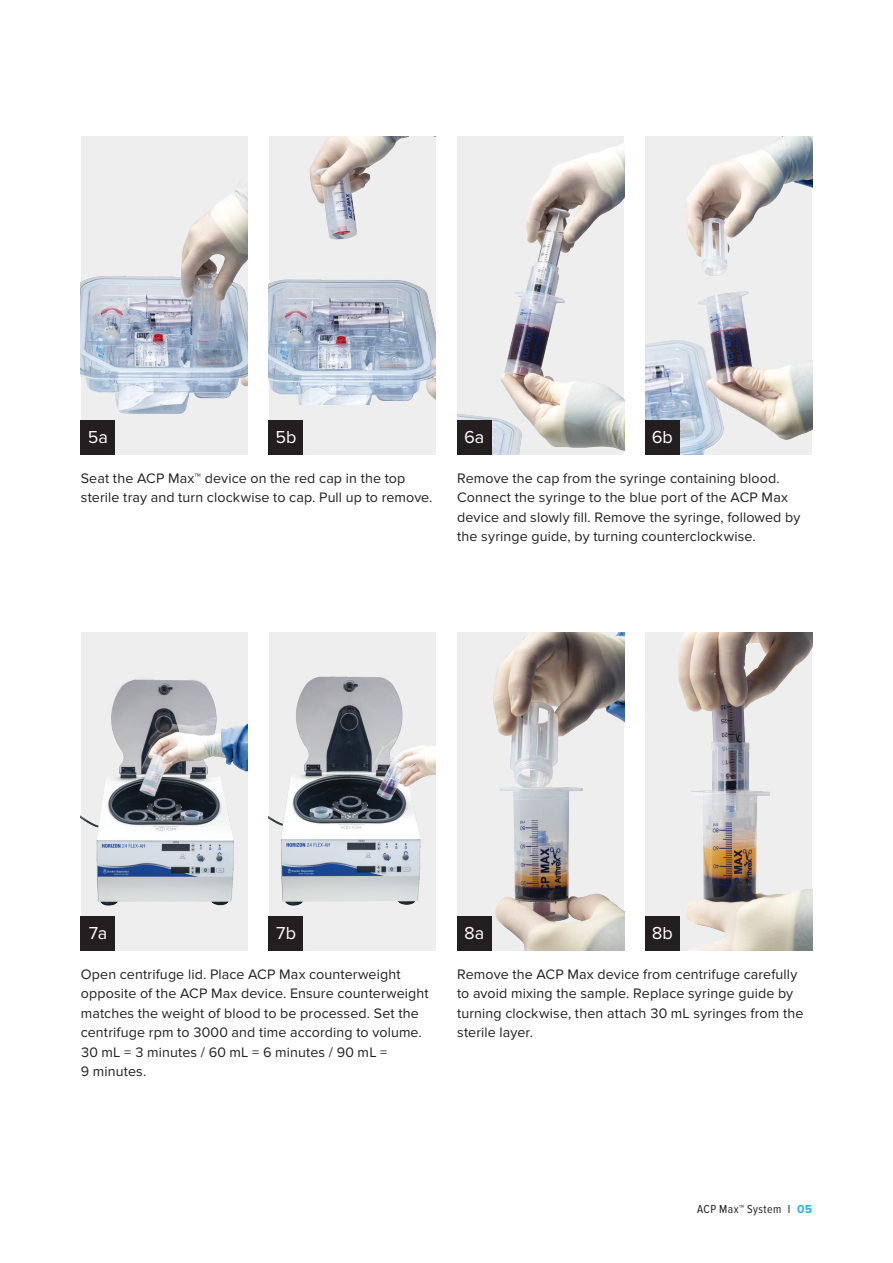
<style>
.page{position:relative;width:893px;height:1263px;background:#fff}
.page>*{position:absolute;margin:0;border:0;box-sizing:border-box;transform-origin:0 0}
.Step_number{font:18px "Proxima Nova";letter-spacing:-.005em;color:#fff}
._07_Running_Text{font:14.25px/19.5px "Proxima Nova";letter-spacing:.01em;color:#231f20}
.t1{font:12px "Proxima Nova Cond";letter-spacing:.035em;color:#231f20}
.s1{font-family:"Proxima Nova";font-weight:700;color:#26b1e6}
</style>
<div class="page">
<div style="left:81px;top:136px;width:167px;height:318px;background:#eeeeef"></div>
<img style="left:81px;top:183px;width:167px;height:231px">
<div style="left:81px;top:632px;width:167px;height:318px;background:#eeeeef"></div>
<img style="left:81px;top:679px;width:167px;height:227px">
<img style="left:457px;top:632px;width:167px;height:318px">
<img style="left:645px;top:632px;width:167px;height:318px">
<div style="left:269px;top:632px;width:167px;height:318px;background:#eeeeef"></div>
<img style="left:269px;top:676px;width:167px;height:230px">
<img style="left:457px;top:136px;width:167px;height:318px">
<div style="left:269px;top:136px;width:167px;height:318px;background:#eeeeef"></div>
<img style="left:269px;top:136px;width:167px;height:268px">
<img style="left:645px;top:136px;width:167px;height:318px">
<div style="left:81px;top:420px;width:34px;height:34px;background:#231f20"></div>
<div style="left:81px;top:916px;width:34px;height:34px;background:#231f20"></div>
<div style="left:457px;top:916px;width:34px;height:34px;background:#231f20"></div>
<div style="left:457px;top:420px;width:34px;height:34px;background:#231f20"></div>
<div style="left:269px;top:420px;width:34px;height:34px;background:#231f20"></div>
<div style="left:269px;top:916px;width:34px;height:34px;background:#231f20"></div>
<div style="left:645px;top:916px;width:34px;height:34px;background:#231f20"></div>
<div style="left:645px;top:420px;width:34px;height:34px;background:#231f20"></div>
<p class="Step_number" style="left:88px;top:427px;width:22px">5a</p>
<p class="Step_number" style="left:275px;top:427px;width:22px">5b</p>
<p class="Step_number" style="left:464px;top:427px;width:22px">6a</p>
<p class="Step_number" style="left:652px;top:427px;width:23px">6b</p>
<p class="_07_Running_Text" style="left:81px;top:468px;width:353px">Seat the ACP Max™ device on the red cap in the top sterile tray and turn clockwise to cap. Pull up to remove.</p>
<p class="_07_Running_Text" style="left:457px;top:468px;width:345px">Remove the cap from the syringe containing blood.<br>Connect the syringe to the blue port of the ACP Max device and slowly fill. Remove the syringe, followed by the syringe guide, by turning counterclockwise.</p>
<p class="Step_number" style="left:88px;top:923px;width:21px">7a</p>
<p class="Step_number" style="left:464px;top:923px;width:22px">8a</p>
<p class="Step_number" style="left:276px;top:923px;width:22px">7b</p>
<p class="Step_number" style="left:652px;top:923px;width:23px">8b</p>
<p class="_07_Running_Text" style="left:81px;top:964px;width:349px">Open centrifuge lid. Place ACP Max counterweight opposite of the ACP Max device. Ensure counterweight matches the weight of blood to be processed. Set the centrifuge rpm to 3000 and time according to volume.<br>30 mL = 3 minutes / 60 mL = 6 minutes / 90 mL =<br>9 minutes.</p>
<p class="_07_Running_Text" style="left:457px;top:964px;width:348px">Remove the ACP Max device from centrifuge carefully to avoid mixing the sample. Replace syringe guide by turning clockwise, then attach 30 mL syringes from the sterile layer.</p>
<p class="t1" style="left:697px;top:1202px;width:117px">ACP Max™ System I <span class="s1">05</span></p>
</div>
